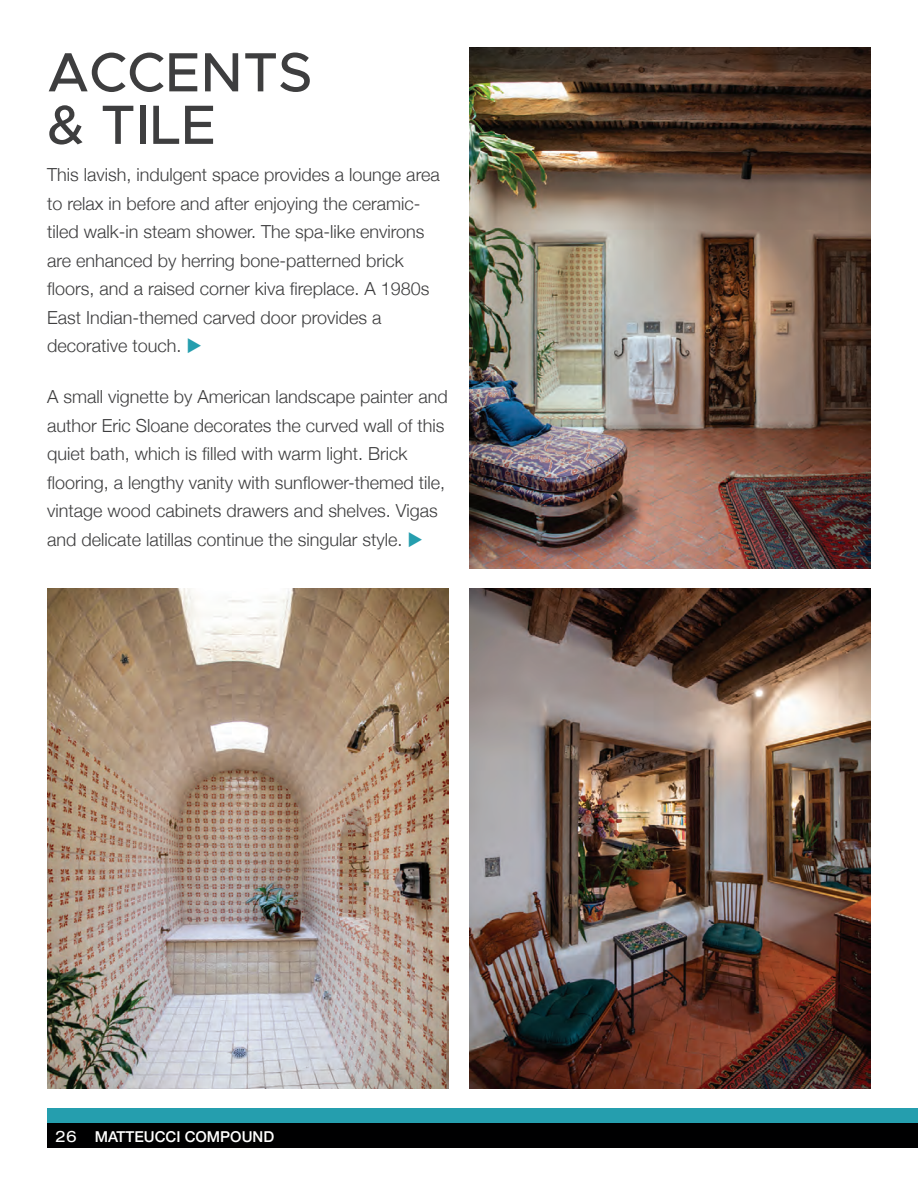
<style>
.page{position:relative;width:918px;height:1188px;background:#fff}
.page>*{position:absolute;margin:0;border:0;box-sizing:border-box;transform-origin:0 0}
.t1{font:500 55.5px/52.5px "Metropolis";color:#3e3e3f}
.t2{font:300 18px/28.5px "Helvetica Neue";color:#3e3e3f}
.t3{font:500 15px "Helvetica Neue";color:#fff}
.s1{color:#259eae}
.s2{font-weight:400;font-stretch:expanded;font-size:15.75px}
</style>
<div class="page">
<div style="left:47px;top:1108px;width:871px;height:15px;background:#259eae"></div>
<div style="left:47px;top:1123px;width:871px;height:25px;background:#000001"></div>
<img style="left:47px;top:588px;width:401px;height:500px">
<img style="left:470px;top:588px;width:401px;height:500px">
<img style="left:470px;top:47px;width:401px;height:521px">
<h1 class="t1" style="left:47px;top:46px;width:267px">ACCENTS &amp; TILE</h1>
<p class="t2" style="left:47px;top:159px;width:394px">This lavish, indulgent space provides a lounge area to relax in before and after enjoying the ceramic&shy;tiled walk-in steam shower. The spa-like environs are enhanced by herring bone-patterned brick floors, and a raised corner kiva fireplace. A 1980s East Indian-themed carved door provides a decorative touch. <span class="s1">◆</span></p>
<p class="t2" style="left:47px;top:381px;width:402px">A small vignette by American landscape painter and author Eric Sloane decorates the curved wall of this quiet bath, which is filled with warm light. Brick flooring, a lengthy vanity with sunflower-themed tile, vintage wood cabinets drawers and shelves. Vigas and delicate latillas continue the singular style. <span class="s1">◆</span></p>
<p class="t3" style="left:56px;top:1124px;width:220px"><span class="s2">26</span> MATTEUCCI COMPOUND</p>
</div>
